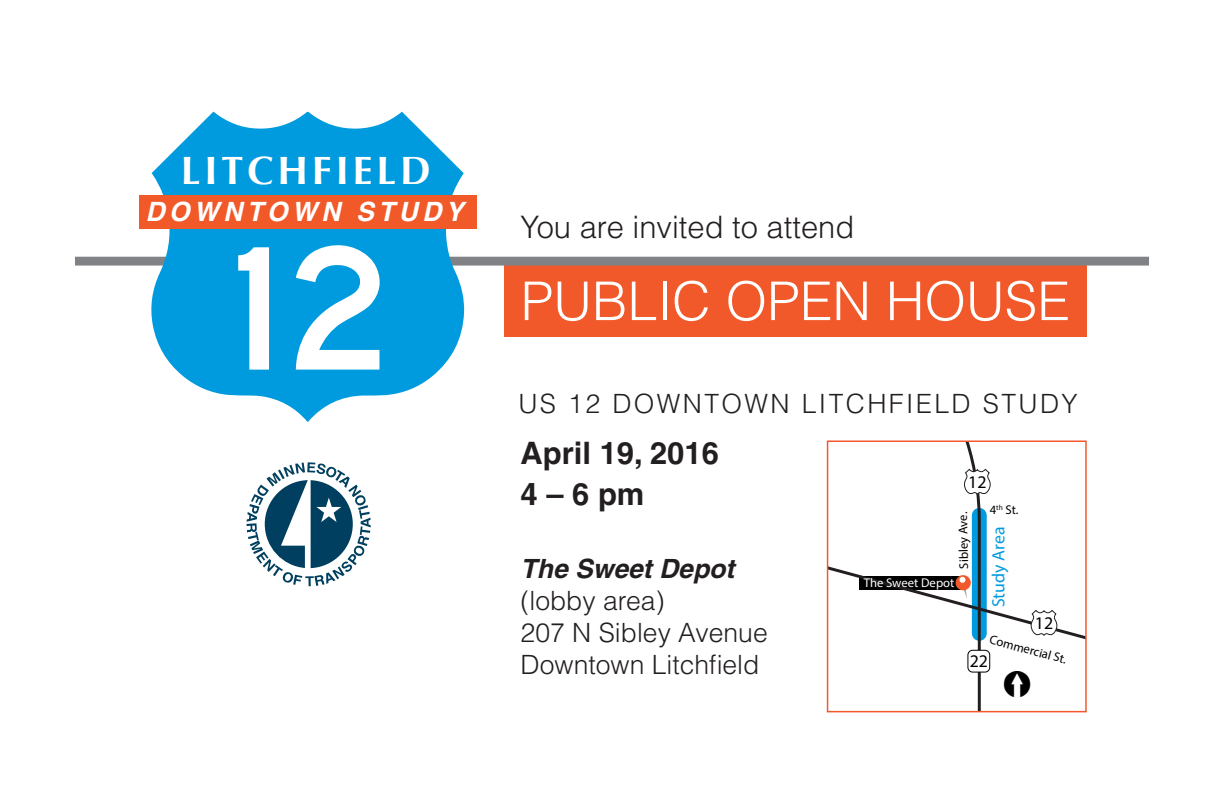
<style>
.page{position:relative;width:1224px;height:792px;background:#fff}
.page>*{position:absolute;margin:0;border:0;box-sizing:border-box;transform-origin:0 0}
.t1{font:300 53.4px "Helvetica";color:#fff}
.t2{font:700 39.4px "Optima";letter-spacing:.1em;color:#fff}
.t3{font:32.8px "ESRI North";color:#000}
.Paragraph_Style_1{font:300 31px "Helvetica";color:#231f20}
.Paragraph_Style_1-2{font:700 31px "Helvetica";color:#231f20}
.Paragraph_Style_1-3{font:300 26.6px "Helvetica";color:#231f20}
.Paragraph_Style_1-4{font:300 26.6px "Helvetica";letter-spacing:.09em;color:#231f20}
.t4{font:italic 700 26.6px "Helvetica";letter-spacing:.16em;color:#fff}
.Paragraph_Style_1-5{font:italic 700 26.6px "Helvetica";color:#231f20}
.t5{font:17.8px "Myriad Pro";color:#009bde}
.t6{font:17.8px "Myriad Pro";color:#000}
.t7{font:12.6px "Myriad Pro";color:#000}
.t8{font:12.6px "Myriad Pro";color:#fff}
</style>
<div class="page">
<div style="left:504px;top:261px;width:583px;height:76px;background:#f1592a"></div>
<div style="left:75px;top:257px;width:1074px;height:9px;background:#808285"></div>
<svg style="left:149px;top:112px;width:316px;height:310px;fill:#009bde"></svg>
<div style="left:139px;top:195px;width:338px;height:33px;background:#f15929"></div>
<svg style="left:296px;top:244px;width:86px;height:126px"></svg>
<svg style="left:238px;top:247px;width:31px;height:123px"></svg>
<svg style="left:247px;top:462px;width:124px;height:124px"></svg>
<svg style="left:966px;top:443px;width:16px;height:267px"></svg>
<svg style="left:829px;top:509px;width:256px;height:181px"></svg>
<svg style="left:955px;top:574px;width:17px;height:25px"></svg>
<svg style="left:959px;top:576px;width:7px;height:7px"></svg>
<div style="left:968px;top:650px;width:22px;height:22px;background:#fff;border-radius:5px"></div>
<div style="left:968px;top:650px;width:22px;height:22px;border:1px solid #000;border-radius:5px"></div>
<svg style="left:1030px;top:609px;width:28px;height:27px"></svg>
<svg style="left:964px;top:468px;width:27px;height:27px"></svg>
<div style="left:827px;top:441px;width:260px;height:271px;border:1px solid #f1592a"></div>
<p class="t2" style="left:181px;top:148px;width:251px">LITCHFIELD</p>
<p class="t4" style="left:146px;top:190px;width:319px">DOWNTOWN STUDY</p>
<p class="Paragraph_Style_1" style="left:521px;top:208px;width:335px">You are invited to attend</p>
<p class="t1" style="left:521px;top:268px;width:551px">PUBLIC OPEN HOUSE</p>
<p class="Paragraph_Style_1-4" style="left:518px;top:387px;width:561px">US 12 DOWNTOWN LITCHFIELD STUDY</p>
<p class="Paragraph_Style_1-2" style="left:521px;top:435px;width:200px">April 19, 2016</p>
<p class="Paragraph_Style_1-2" style="left:521px;top:475px;width:125px">4 – 6 pm</p>
<p class="Paragraph_Style_1-5" style="left:521px;top:553px;width:215px">The Sweet Depot</p>
<p class="Paragraph_Style_1-3" style="left:521px;top:584px;width:145px">(lobby area)</p>
<p class="Paragraph_Style_1-3" style="left:521px;top:616px;width:249px">207 N Sibley Avenue</p>
<p class="Paragraph_Style_1-3" style="left:521px;top:648px;width:240px">Downtown Litchfield</p>
<p class="t6" style="left:968px;top:471px;width:20px">12</p>
<p class="t7" style="left:956px;top:569px;width:58px;rotate:-91deg">Sibley Ave.</p>
<p class="t8" style="left:864px;top:575px;width:92px">The Sweet Depot</p>
<p class="t7" style="left:990px;top:502px;width:30px">4<sup>th</sup> St.</p>
<p class="t5" style="left:988px;top:607px;width:82px;rotate:-90deg">Study Area</p>
<p class="t6" style="left:1035px;top:612px;width:20px">12</p>
<p class="t7" style="left:992px;top:632px;width:81px;rotate:15deg">Commercial St.</p>
<p class="t6" style="left:970px;top:650px;width:20px">22</p>
<p class="t3" style="left:1004px;top:666px;width:28px">[</p>
</div>
